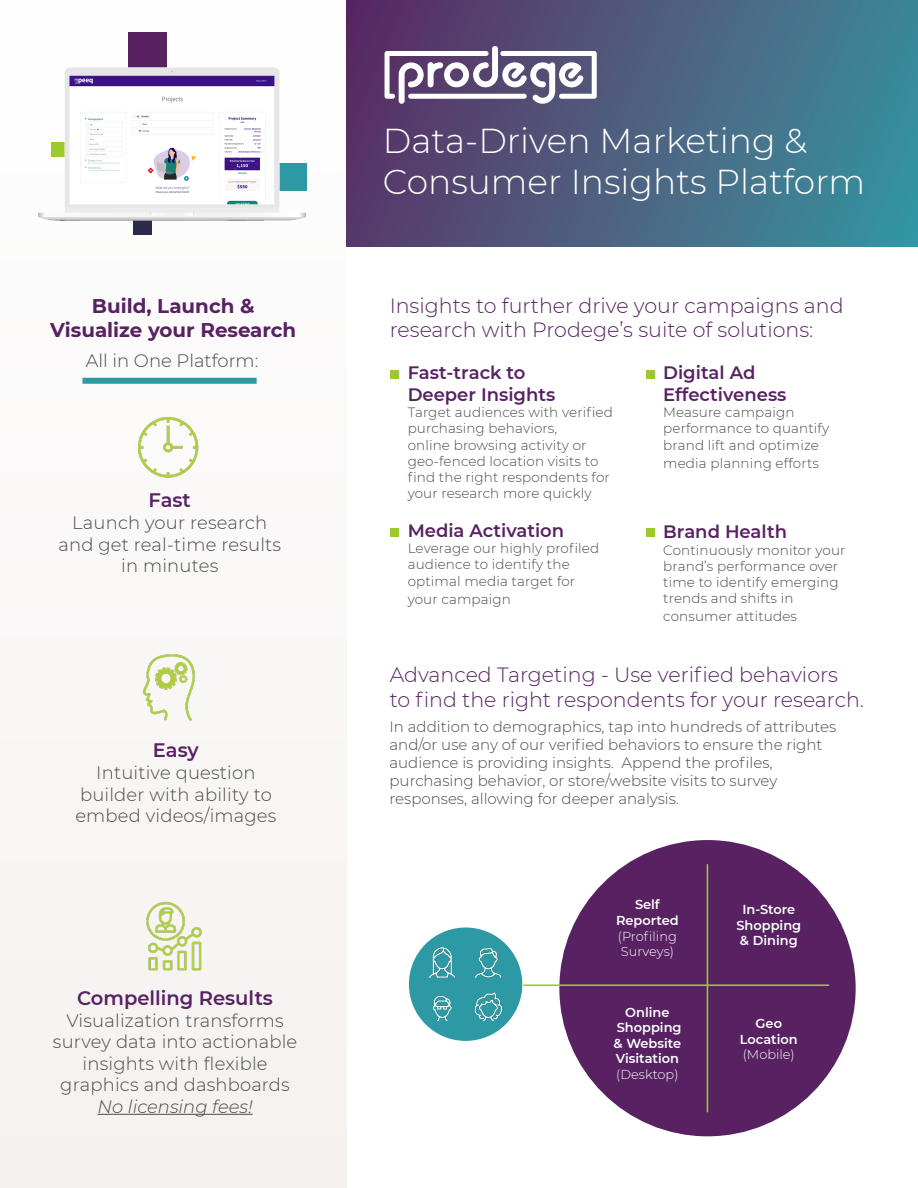
<style>
.page{position:relative;width:918px;height:1188px;background:#fff}
.page>*{position:absolute;margin:0;border:0;box-sizing:border-box;transform-origin:0 0}
.t1{font:300 34.5px/41.4px "Montserrat";color:#fff}
.t2{font:300 20.55px/24.8px "Montserrat";color:#572162}
.t3{font:700 19.8px/23.9px "Montserrat";color:#572162;text-align:center}
.t4{font:600 19.5px "Montserrat";color:#572162}
.t5{font:300 18px/21.6px "Montserrat";letter-spacing:.01em;color:#494a4a;text-align:center}
.t6{font:600 18px/21.6px "Montserrat";color:#572162}
.t7{font:300 18px "Montserrat";color:#4a4a4a}
.t8{font:300 15px/18px "Montserrat";color:#4a4a4a}
.t9{font:300 13.5px/16.2px "Montserrat";letter-spacing:.01em;color:#494a4a}
.t10{font:600 12.9px/15.6px "Montserrat";color:#fff;text-align:center}
.t11{font:300 12.9px/15.6px "Montserrat";color:#fff}
.s1{font-style:italic;color:#4a4a4a}
.s2{font-weight:300}
</style>
<div class="page">
<div style="left:0;top:0;width:346px;height:1188px;background:#f9f7f6"></div>
<div style="left:128px;top:32px;width:38px;height:39px;background:#572162"></div>
<hr style="left:98px;top:1114px;width:155px;height:1px;background:#4a4a4a">
<img style="left:146px;top:902px;width:56px;height:68px">
<img style="left:142px;top:654px;width:53px;height:67px">
<img style="left:138px;top:417px;width:61px;height:60px">
<div style="left:346px;top:0;width:572px;height:246px;background:linear-gradient(to right,#5c3165,#3b8f9c)"></div>
<svg style="left:385px;top:51px;width:207px;height:53px"></svg>
<div style="left:559px;top:840px;width:297px;height:296px;background:#572162;border-radius:50%"></div>
<hr style="left:707px;top:865px;width:1px;height:247px;background:#9dc92e">
<hr style="left:524px;top:984px;width:305px;height:2px;background:#9dc92e">
<div style="left:409px;top:928px;width:113px;height:113px;background:#2c99a4;border-radius:50%"></div>
<img style="left:429px;top:948px;width:73px;height:72px">
<div style="left:82px;top:378px;width:175px;height:6px;background:#2c99a4"></div>
<div style="left:390px;top:370px;width:9px;height:9px;background:#9dc92e"></div>
<div style="left:390px;top:528px;width:9px;height:9px;background:#9dc92e"></div>
<div style="left:646px;top:370px;width:8px;height:9px;background:#9dc92e"></div>
<div style="left:646px;top:528px;width:8px;height:9px;background:#9dc92e"></div>
<div style="left:133px;top:216px;width:19px;height:19px;background:#292b49"></div>
<img style="left:38px;top:58px;width:269px;height:163px">
<p class="t3" style="left:50px;top:293px;width:248px">Build, Launch &amp;<br>Visualize your Research</p>
<p class="t7" style="left:86px;top:348px;width:174px">All in One Platform:</p>
<p class="t4" style="left:149px;top:487px;width:44px">Fast</p>
<p class="t5" style="left:58px;top:511px;width:224px">Launch your research and get real-time results in minutes</p>
<p class="t4" style="left:153px;top:737px;width:47px">Easy</p>
<p class="t5" style="left:75px;top:761px;width:203px">Intuitive question builder with ability to embed videos/images</p>
<p class="t4" style="left:77px;top:984px;width:197px">Compelling Results</p>
<p class="t5" style="left:53px;top:1009px;width:246px">Visualization transforms survey data into actionable insights with flexible graphics and dashboards<br><span class="s1">No licensing fees!</span></p>
<p class="t1" style="left:383px;top:119px;width:484px">Data-Driven Marketing &amp;<br>Consumer Insights Platform</p>
<p class="t2" style="left:390px;top:292px;width:456px">Insights to further drive your campaigns and research with Prodege’s suite of solutions:</p>
<p class="t6" style="left:408px;top:361px;width:119px">Fast-track to</p>
<p class="t6" style="left:408px;top:383px;width:149px">Deeper Insights</p>
<p class="t9" style="left:408px;top:404px;width:207px">Target audiences with verified purchasing behaviors,<br>online browsing activity or geo-fenced location visits to find the right respondents for your research more quickly</p>
<p class="t6" style="left:663px;top:361px;width:125px">Digital Ad<br>Effectiveness</p>
<p class="t9" style="left:663px;top:404px;width:168px">Measure campaign performance to quantify brand lift and optimize</p>
<p class="t9" style="left:663px;top:454px;width:157px">media planning efforts</p>
<p class="t6" style="left:408px;top:519px;width:158px">Media Activation</p>
<p class="t9" style="left:408px;top:540px;width:193px">Leverage our highly profiled audience to identify the optimal media target for</p>
<p class="t9" style="left:408px;top:590px;width:105px">your campaign</p>
<p class="t6" style="left:663px;top:520px;width:125px">Brand Health</p>
<p class="t9" style="left:663px;top:541px;width:184px">Continuously monitor your brand’s performance over time to identify emerging trends and shifts in</p>
<p class="t9" style="left:663px;top:608px;width:135px">consumer attitudes</p>
<p class="t2" style="left:390px;top:662px;width:476px">Advanced Targeting - Use verified behaviors<br>to find the right respondents for your research.</p>
<p class="t8" style="left:390px;top:717px;width:448px">In addition to demographics, tap into hundreds of attributes and/or use any of our verified behaviors to ensure the right audience is providing insights. Append the profiles, purchasing behavior, or store/website visits to survey responses, allowing for deeper analysis.</p>
<p class="t10" style="left:616px;top:897px;width:64px">Self<br>Reported</p>
<p class="t11" style="left:618px;top:928px;width:61px">(Profiling<br>Surveys)</p>
<p class="t10" style="left:614px;top:1004px;width:70px">Online<br>Shopping &amp; Website<br>Visitation</p>
<p class="t11" style="left:616px;top:1066px;width:64px">(Desktop)</p>
<p class="t10" style="left:736px;top:901px;width:66px">In-Store<br>Shopping &amp; Dining</p>
<p class="t10" style="left:740px;top:1015px;width:59px">Geo<br>Location <span class="s2">(Mobile)</span></p>
</div>
